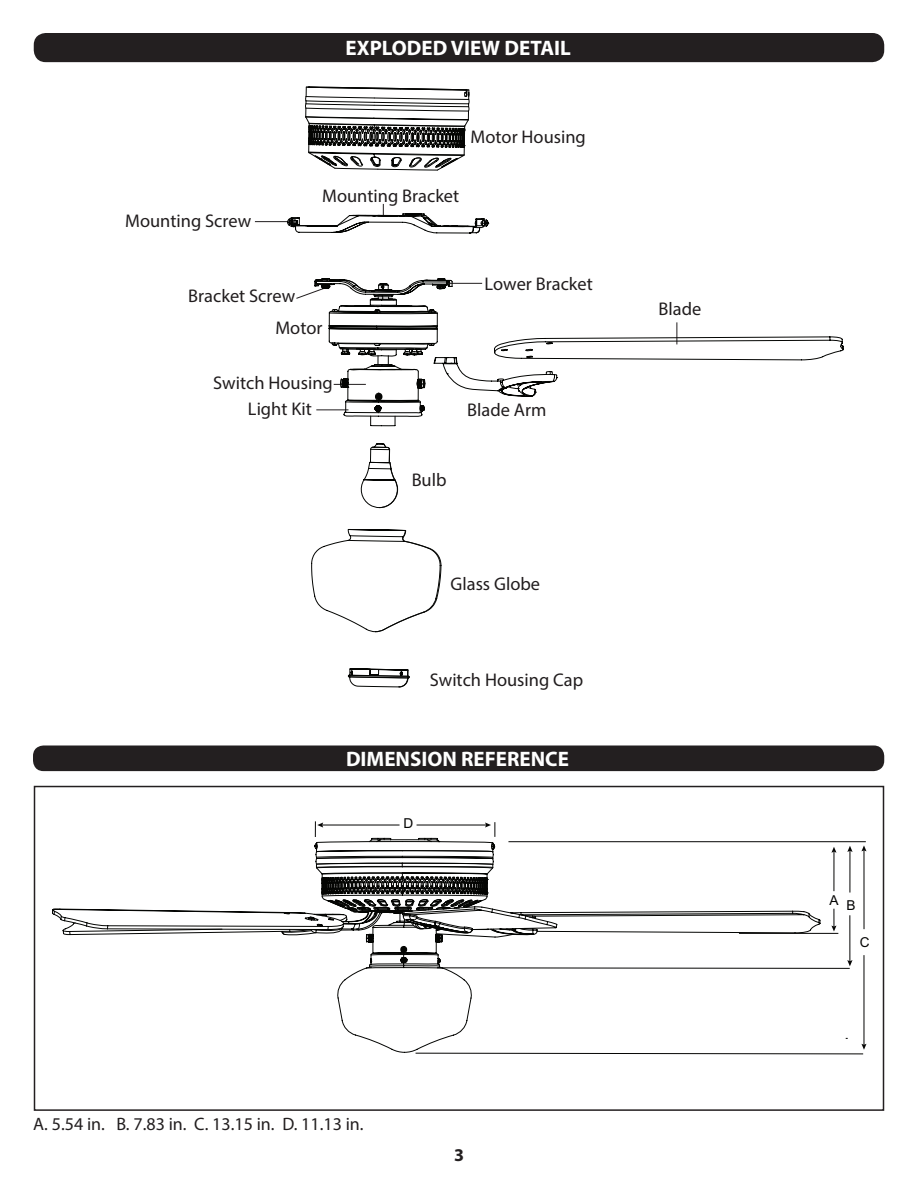
<style>
.page{position:relative;width:918px;height:1188px;background:#fff}
.page>*{position:absolute;margin:0;border:0;box-sizing:border-box;transform-origin:0 0}
.t1{font:700 21px "Myriad Pro";color:#fff}
.t2{font:18.45px/26.1px "Myriad Pro";color:#211d1e}
.t3{font:18px "Myriad Pro";color:#231f20}
.t4{font:700 18px "Myriad Pro";color:#231f20}
.t5{font:13.65px "Arial";color:#050504}
</style>
<div class="page">
<div style="left:34px;top:33px;width:850px;height:29px;background:#231f20;border-radius:12px"></div>
<div style="left:33px;top:746px;width:851px;height:25px;background:#231f20;border-radius:10px"></div>
<hr style="left:509px;top:841px;width:356px;height:1px;background:#050504">
<svg style="left:415px;top:849px;width:450px;height:205px"></svg>
<svg style="left:861px;top:845px;width:6px;height:6px"></svg>
<hr style="left:864px;top:956px;width:1px;height:90px;background:#050504">
<svg style="left:861px;top:1044px;width:6px;height:6px"></svg>
<svg style="left:821px;top:850px;width:30px;height:119px"></svg>
<svg style="left:847px;top:846px;width:6px;height:6px"></svg>
<hr style="left:850px;top:916px;width:1px;height:48px;background:#050504">
<svg style="left:847px;top:960px;width:6px;height:6px"></svg>
<svg style="left:52px;top:822px;width:769px;height:231px"></svg>
<div style="left:34px;top:786px;width:850px;height:325px;border:2px solid #231f20"></div>
<svg style="left:305px;top:87px;width:165px;height:60px"></svg>
<svg style="left:308px;top:123px;width:157px;height:565px"></svg>
<svg style="left:489px;top:322px;width:355px;height:75px"></svg>
<svg style="left:254px;top:204px;width:235px;height:223px"></svg>
<p class="t1" style="left:346px;top:35px;width:227px">EXPLODED VIEW DETAIL</p>
<p class="t2" style="left:125px;top:207px;width:128px">Mounting Screw</p>
<p class="t2" style="left:471px;top:123px;width:117px">Motor Housing</p>
<p class="t2" style="left:322px;top:182px;width:138px">Mounting Bracket</p>
<p class="t2" style="left:188px;top:283px;width:108px">Bracket Screw</p>
<p class="t2" style="left:275px;top:315px;width:49px">Motor</p>
<p class="t2" style="left:248px;top:370px;width:86px;text-indent:-35px">Switch Housing<br>Light Kit</p>
<p class="t2" style="left:484px;top:270px;width:110px">Lower Bracket</p>
<p class="t2" style="left:467px;top:397px;width:81px">Blade Arm</p>
<p class="t2" style="left:412px;top:466px;width:36px">Bulb</p>
<p class="t2" style="left:451px;top:571px;width:91px">Glass Globe</p>
<p class="t2" style="left:430px;top:667px;width:155px">Switch Housing Cap</p>
<p class="t1" style="left:346px;top:745px;width:224px">DIMENSION REFERENCE</p>
<p class="t5" style="left:404px;top:814px;width:11px">D</p>
<p class="t2" style="left:659px;top:295px;width:44px">Blade</p>
<p class="t3" style="left:33px;top:1113px;width:332px">A. 5.54 in. B. 7.83 in. C. 13.15 in. D. 11.13 in.</p>
<p class="t4" style="left:454px;top:1143px;width:11px">3</p>
<p class="t5" style="left:829px;top:890px;width:11px">A</p>
<p class="t5" style="left:846px;top:896px;width:11px">B</p>
<p class="t5" style="left:860px;top:933px;width:11px">C</p>
</div>
